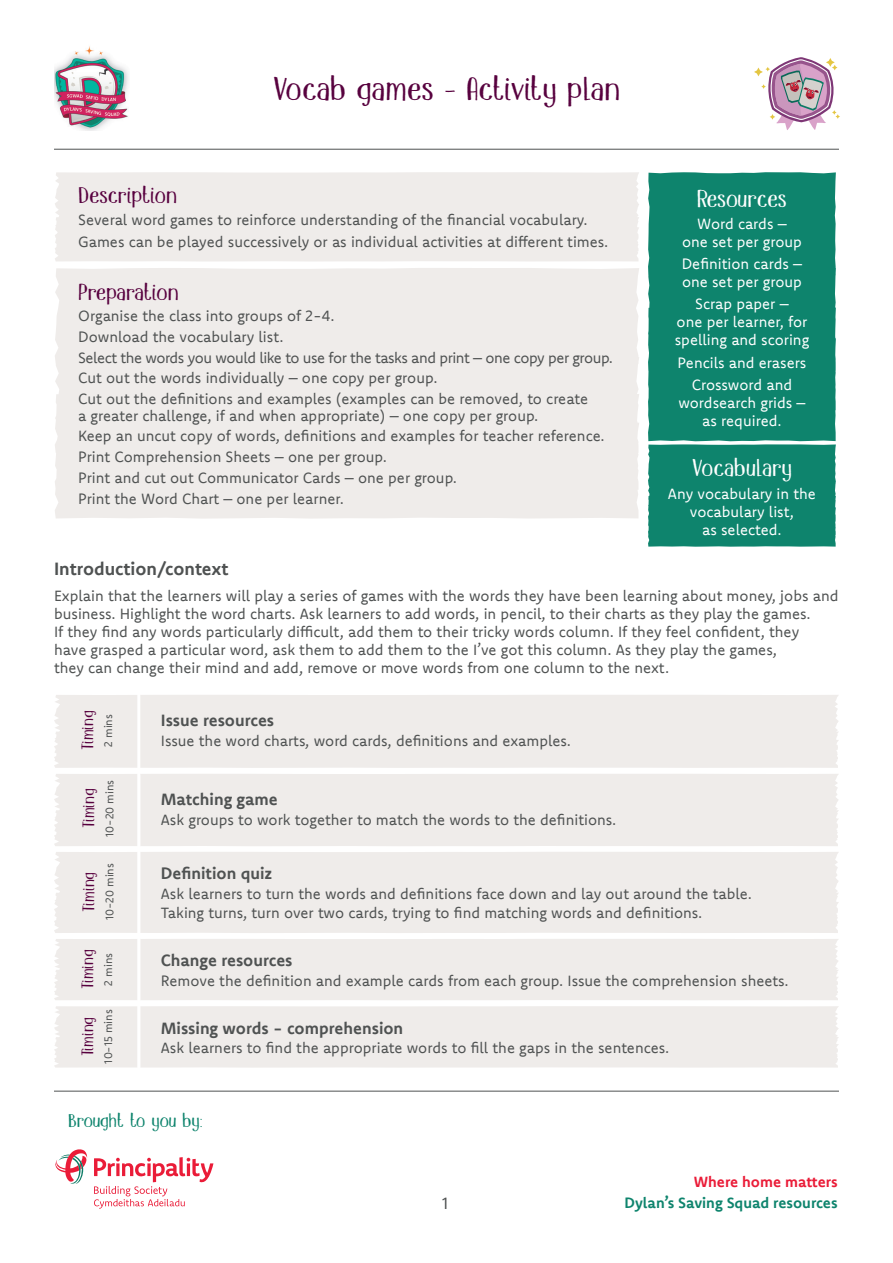
<style>
.page{position:relative;width:893px;height:1263px;background:#fff}
.page>*{position:absolute;margin:0;border:0;box-sizing:border-box;transform-origin:0 0}
.t1{font:28.5px "DK Mandolin";letter-spacing:-.02em;color:#58023f}
.t2{font:21px "DK Mandolin";letter-spacing:-.02em;color:#fff}
.t3{font:21px "DK Mandolin";letter-spacing:-.04em;color:#fff}
.t4{font:19.8px "DK Mandolin";letter-spacing:-.03em;color:#58013f}
.t5{font:700 18px "Komet";color:#4f5252}
.t6{font:700 16.5px "Komet";color:#4f5252}
.t7{font:16.5px "Komet";color:#4f5252}
.t8{font:16.35px "DK Mandolin";letter-spacing:-.035em;color:#0e846d}
.t9{font:15px/20.7px "Komet";color:#4f5252}
.t10{font:15px/18px "Komet";color:#fff;text-align:center}
.t11{font:700 15px "Komet";color:#0e846d}
.t12{font:700 15px "Komet";color:#ea1c38}
.t13{font:14.1px "DK Mandolin";color:#58013f}
.t14{font:11.1px "Komet";color:#4f5252}
</style>
<div class="page">
<div style="left:55px;top:172px;width:584px;height:89px;background:#efecea"></div>
<div style="left:648px;top:172px;width:188px;height:269px;background:#0e846d"></div>
<div style="left:648px;top:444px;width:188px;height:103px;background:#0e846d"></div>
<hr style="left:54px;top:149px;width:785px;height:1px;background:#4f5252">
<img style="left:54px;top:46px;width:75px;height:84px">
<svg style="left:55px;top:1149px;width:158px;height:60px"></svg>
<hr style="left:54px;top:1091px;width:785px;height:1px;background:#4f5252">
<div style="left:55px;top:268px;width:584px;height:251px;background:#efecea"></div>
<div style="left:54px;top:695px;width:785px;height:73px;background:#efecea"></div>
<div style="left:54px;top:939px;width:784px;height:61px;background:#efecea"></div>
<div style="left:54px;top:1006px;width:785px;height:61px;background:#efecea"></div>
<div style="left:54px;top:774px;width:785px;height:72px;background:#efecea"></div>
<div style="left:54px;top:852px;width:785px;height:81px;background:#efecea"></div>
<hr style="left:137px;top:685px;width:3px;height:395px;background:#fff">
<svg style="left:754px;top:57px;width:86px;height:73px"></svg>
<h1 class="t1" style="left:273px;top:70px;width:349px">Vocab games - Activity plan</h1>
<h3 class="t4" style="left:78px;top:182px;width:101px">Description</h3>
<p class="t9" style="left:78px;top:208px;width:532px;line-height:22.2px">Several word games to reinforce understanding of the financial vocabulary.<br>Games can be played successively or as individual activities at different times.</p>
<h3 class="t4" style="left:78px;top:279px;width:102px">Preparation</h3>
<p class="t9" style="left:78px;top:305px;width:536px">Organise the class into groups of 2-4.<br>Download the vocabulary list.<br>Select the words you would like to use for the tasks and print – one copy per group.<br>Cut out the words individually – one copy per group.<br>Cut out the definitions and examples (examples can be removed, to create</p>
<p class="t9" style="left:78px;top:405px;width:528px">a greater challenge, if and when appropriate) – one copy per group.<br>Keep an uncut copy of words, definitions and examples for teacher reference.<br>Print Comprehension Sheets – one per group.<br>Print and cut out Communicator Cards – one per group.<br>Print the Word Chart – one per learner.</p>
<h2 class="t3" style="left:697px;top:184px;width:92px">Resources</h2>
<p class="t10" style="left:682px;top:214px;width:121px">Word cards –<br>one set per group</p>
<p class="t10" style="left:682px;top:255px;width:122px;text-align:left">Definition cards – one set per group</p>
<p class="t10" style="left:675px;top:295px;width:136px">Scrap paper –<br>one per learner, for spelling and scoring</p>
<p class="t10" style="left:677px;top:351px;width:130px;line-height:22.2px">Pencils and erasers<br>Crossword and</p>
<p class="t10" style="left:678px;top:393px;width:129px">wordsearch grids – as required.</p>
<h2 class="t2" style="left:692px;top:454px;width:102px">Vocabulary</h2>
<p class="t10" style="left:668px;top:484px;width:149px">Any vocabulary in the vocabulary list,<br>as selected.</p>
<p class="t5" style="left:54px;top:557px;width:176px">Introduction/context</p>
<p class="t9" style="left:54px;top:587px;width:786px;line-height:18px">Explain that the learners will play a series of games with the words they have been learning about money, jobs and business. Highlight the word charts. Ask learners to add words, in pencil, to their charts as they play the games.<br>If they find any words particularly difficult, add them to their tricky words column. If they feel confident, they<br>have grasped a particular word, ask them to add them to the I’ve got this column. As they play the games,<br>they can change their mind and add, remove or move words from one column to the next.</p>
<p class="t6" style="left:161px;top:710px;width:115px">Issue resources</p>
<p class="t9" style="left:161px;top:730px;width:412px">Issue the word charts, word cards, definitions and examples.</p>
<p class="t13" style="left:78px;top:750px;width:41px;rotate:-90deg">Timing</p>
<p class="t14" style="left:101px;top:747px;width:34px;rotate:-90deg">2 mins</p>
<p class="t14" style="left:102px;top:837px;width:59px;rotate:-90deg">10-20 mins</p>
<p class="t13" style="left:79px;top:828px;width:41px;rotate:-90deg">Timing</p>
<p class="t13" style="left:79px;top:912px;width:41px;rotate:-90deg">Timing</p>
<p class="t14" style="left:102px;top:920px;width:59px;rotate:-90deg">10-20 mins</p>
<p class="t13" style="left:78px;top:989px;width:41px;rotate:-90deg">Timing</p>
<p class="t14" style="left:101px;top:985px;width:34px;rotate:-90deg">2 mins</p>
<p class="t14" style="left:101px;top:1064px;width:56px;rotate:-90deg">10-15 mins</p>
<p class="t13" style="left:78px;top:1056px;width:41px;rotate:-90deg">Timing</p>
<p class="t6" style="left:161px;top:789px;width:118px">Matching game</p>
<p class="t9" style="left:161px;top:809px;width:457px">Ask groups to work together to match the words to the definitions.</p>
<p class="t6" style="left:161px;top:863px;width:113px">Definition quiz</p>
<p class="t9" style="left:161px;top:883px;width:592px;line-height:19.5px">Ask learners to turn the words and definitions face down and lay out around the table.<br>Taking turns, turn over two cards, trying to find matching words and definitions.</p>
<p class="t6" style="left:161px;top:950px;width:133px">Change resources</p>
<p class="t9" style="left:161px;top:970px;width:629px">Remove the definition and example cards from each group. Issue the comprehension sheets.</p>
<p class="t6" style="left:161px;top:1017px;width:244px">Missing words - comprehension</p>
<p class="t9" style="left:161px;top:1037px;width:510px">Ask learners to find the appropriate words to fill the gaps in the sentences.</p>
<p class="t8" style="left:68px;top:1110px;width:136px">Brought to you by:</p>
<p class="t7" style="left:442px;top:1192px;width:8px">1</p>
<p class="t12" style="left:694px;top:1172px;width:145px">Where home matters</p>
<p class="t11" style="left:624px;top:1193px;width:215px">Dylan’s Saving Squad resources</p>
</div>
